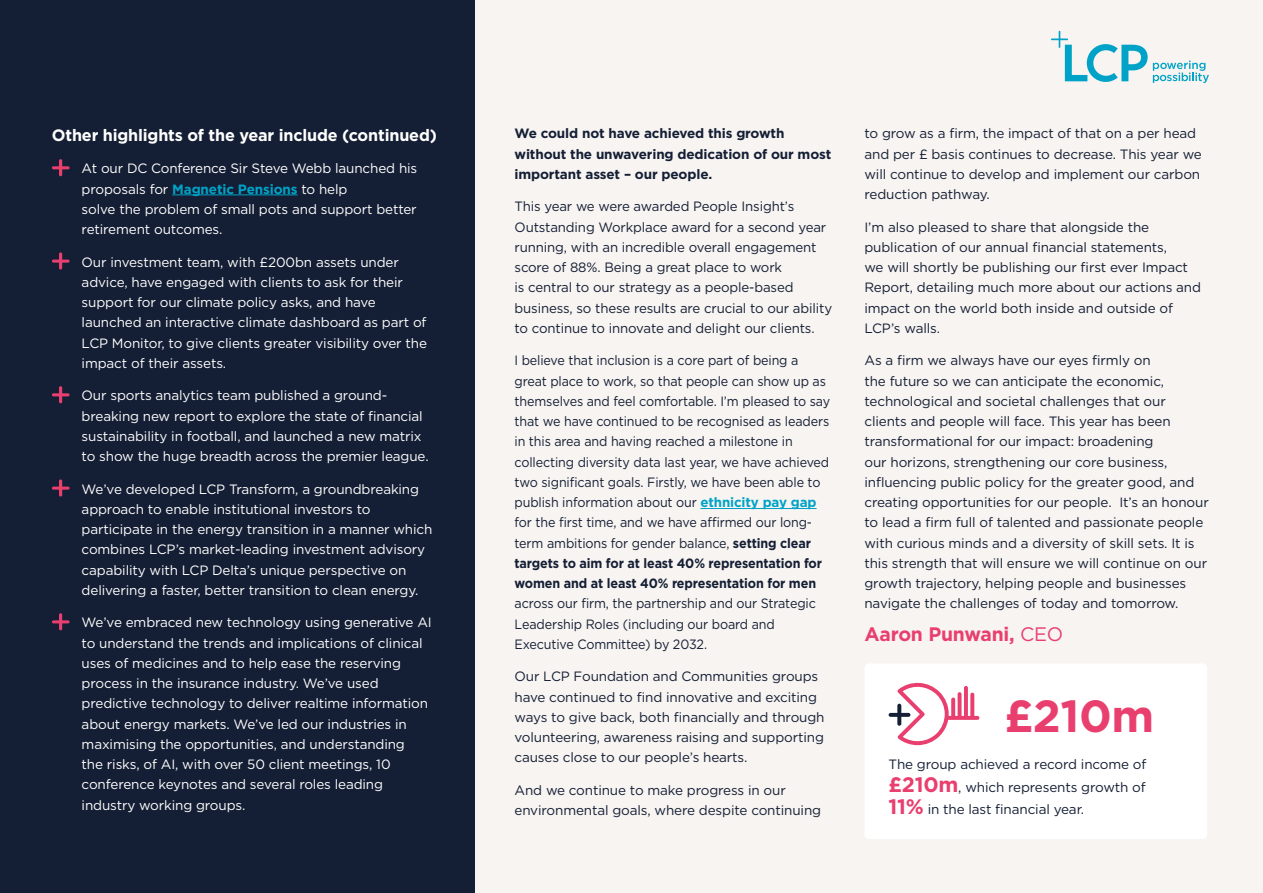
<style>
.page{position:relative;width:1263px;height:893px;background:#f7f4f1}
.page>*{position:absolute;margin:0;border:0;box-sizing:border-box;transform-origin:0 0}
.t1{font:700 45px "Gotham";color:#e93f6f}
.t2{font:700 19.5px "Gotham";letter-spacing:-.01em;color:#e93f6f}
.t3{font:700 16.5px "Gotham";letter-spacing:-.01em;color:#fff}
.t4{font:13.5px/20.2px "Gotham";letter-spacing:-.01em;color:#141e34}
.t5{font:13.5px/20.2px "Gotham";letter-spacing:-.01em;color:#fff}
.t6{font:13.5px/20.2px "Gotham";letter-spacing:-.01em;color:#141e34;scale:.93 1}
.t7{font:700 13.5px/20.2px "Gotham";letter-spacing:-.01em;color:#141e34}
.s1{font-weight:700;color:#00a3c7}
.s2{font-weight:700}
.s3{font-weight:400}
.s4{font-weight:700;font-size:21px;color:#e93f6f}
</style>
<div class="page">
<div style="left:0;top:0;width:474px;height:893px;background:#141e34"></div>
<hr style="left:700px;top:508px;width:116px;height:1px;background:#00a3c7">
<hr style="left:172px;top:195px;width:125px;height:1px;background:#00a3c7">
<svg style="left:52px;top:159px;width:18px;height:17px"></svg>
<svg style="left:52px;top:252px;width:18px;height:18px"></svg>
<svg style="left:52px;top:386px;width:18px;height:17px"></svg>
<svg style="left:52px;top:479px;width:18px;height:18px"></svg>
<svg style="left:52px;top:613px;width:18px;height:17px"></svg>
<svg style="left:1153px;top:61px;width:56px;height:22px"></svg>
<svg style="left:1051px;top:31px;width:96px;height:51px"></svg>
<div style="left:864px;top:663px;width:343px;height:176px;background:#fff;border-radius:4px"></div>
<svg style="left:888px;top:682px;width:91px;height:63px"></svg>
<p class="t4" style="left:864px;top:123px;width:339px">to grow as a firm, the impact of that on a per head and per £ basis continues to decrease. This year we will continue to develop and implement our carbon reduction pathway.</p>
<p class="t4" style="left:864px;top:216px;width:338px">I’m also pleased to share that alongside the publication of our annual financial statements,<br>we will shortly be publishing our first ever Impact Report, detailing much more about our actions and impact on the world both inside and outside of LCP’s walls.</p>
<p class="t4" style="left:864px;top:350px;width:346px">As a firm we always have our eyes firmly on<br>the future so we can anticipate the economic, technological and societal challenges that our clients and people will face. This year has been transformational for our impact: broadening<br>our horizons, strengthening our core business, influencing public policy for the greater good, and creating opportunities for our people. It’s an honour to lead a firm full of talented and passionate people with curious minds and a diversity of skill sets. It is this strength that will ensure we will continue on our growth trajectory, helping people and businesses navigate the challenges of today and tomorrow.</p>
<p class="t7" style="left:514px;top:123px;width:318px">We could not have achieved this growth without the unwavering dedication of our most important asset – our people.</p>
<p class="t4" style="left:514px;top:196px;width:319px">This year we were awarded People Insight’s Outstanding Workplace award for a second year running, with an incredible overall engagement score of 88%. Being a great place to work<br>is central to our strategy as a people-based business, so these results are crucial to our ability to continue to innovate and delight our clients.</p>
<p class="t6" style="left:514px;top:350px;width:341px">I believe that inclusion is a core part of being a great place to work, so that people can show up as themselves and feel comfortable. I’m pleased to say that we have continued to be recognised as leaders in this area and having reached a milestone in collecting diversity data last year, we have achieved two significant goals. Firstly, we have been able to publish information about our <span class="s1">ethnicity pay gap </span>for the first time, and we have affirmed our long&shy;term ambitions for gender balance, <span class="s2">setting clear targets to aim for at least 40% representation for women and at least 40% representation for men</span></p>
<p class="t6" style="left:514px;top:593px;width:325px">across our firm, the partnership and our Strategic<br>Leadership Roles (including our board and<br>Executive Committee) by 2032.</p>
<p class="t4" style="left:514px;top:666px;width:312px">Our LCP Foundation and Communities groups have continued to find innovative and exciting ways to give back, both financially and through volunteering, awareness raising and supporting causes close to our people’s hearts.</p>
<p class="t4" style="left:514px;top:780px;width:308px">And we continue to make progress in our environmental goals, where despite continuing</p>
<p class="t3" style="left:52px;top:124px;width:387px">Other highlights of the year include (continued)</p>
<p class="t5" style="left:82px;top:158px;width:337px">At our DC Conference Sir Steve Webb launched his proposals for <span class="s1">Magnetic Pensions</span> to help<br>solve the problem of small pots and support better retirement outcomes.</p>
<p class="t5" style="left:82px;top:251px;width:347px">Our investment team, with £200bn assets under advice, have engaged with clients to ask for their support for our climate policy asks, and have launched an interactive climate dashboard as part of LCP Monitor, to give clients greater visibility over the impact of their assets.</p>
<p class="t5" style="left:82px;top:385px;width:348px">Our sports analytics team published a ground&shy;breaking new report to explore the state of financial sustainability in football, and launched a new matrix to show the huge breadth across the premier league.</p>
<p class="t5" style="left:82px;top:478px;width:352px">We’ve developed LCP Transform, a groundbreaking approach to enable institutional investors to participate in the energy transition in a manner which combines LCP’s market-leading investment advisory capability with LCP Delta’s unique perspective on delivering a faster, better transition to clean energy.</p>
<p class="t5" style="left:82px;top:612px;width:352px">We’ve embraced new technology using generative AI to understand the trends and implications of clinical uses of medicines and to help ease the reserving process in the insurance industry. We’ve used predictive technology to deliver realtime information about energy markets. We’ve led our industries in maximising the opportunities, and understanding<br>the risks, of AI, with over 50 client meetings, 10 conference keynotes and several roles leading industry working groups.</p>
<h2 class="t2" style="left:864px;top:621px;width:200px">Aaron Punwani, <span class="s3">CEO</span></h2>
<h1 class="t1" style="left:1004px;top:686px;width:151px">£210m</h1>
<p class="t4" style="left:888px;top:753px;width:259px;line-height:22.5px;text-align:justify">The group achieved a record income of <span class="s4">£210m</span>, which represents growth of <span class="s4">11%</span> in the last financial year.</p>
</div>
